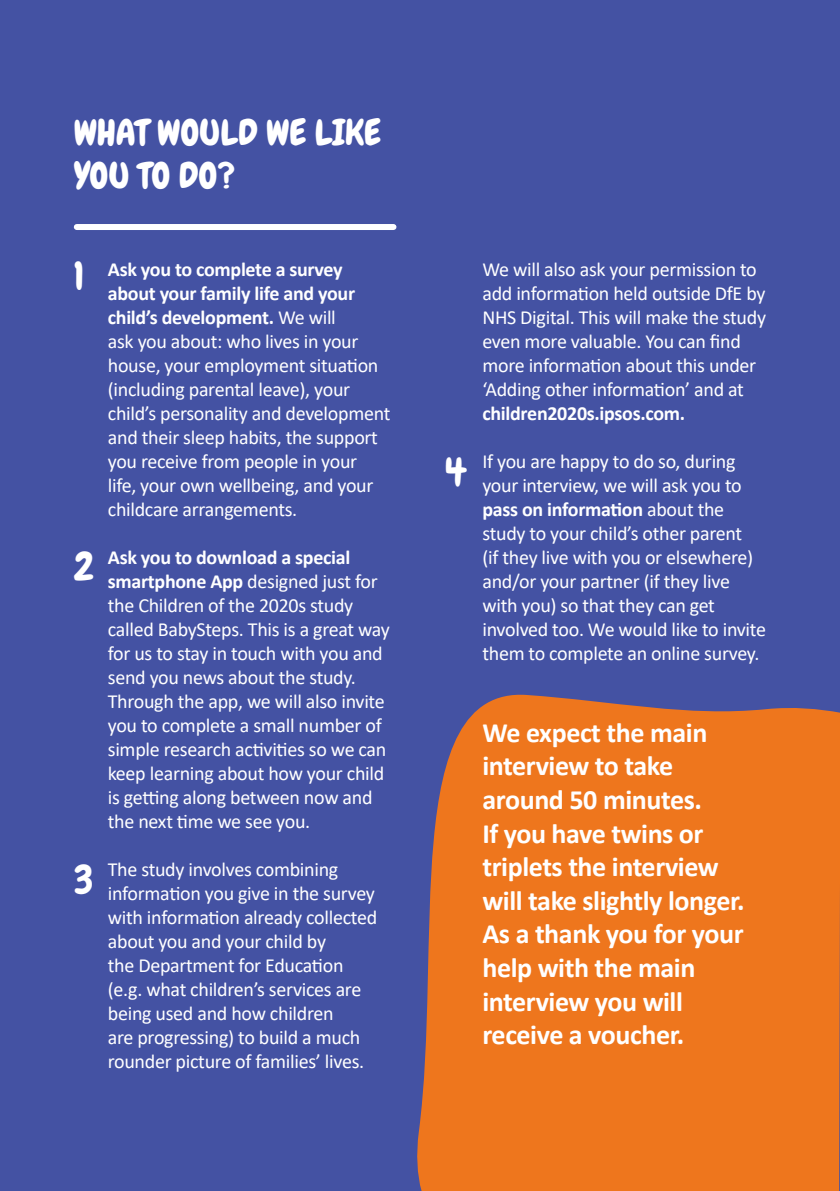
<style>
.page{position:relative;width:840px;height:1191px;background:#fff}
.page>*{position:absolute;margin:0;border:0;box-sizing:border-box;transform-origin:0 0}
.t1{font:40px "Chewy";color:#fff}
.t2{font:36px/43.2px "Chewy";color:#fff}
.t3{font:700 28px/33.6px "Calibri";letter-spacing:-.015em;color:#fff}
.t4{font:20px/24px "Calibri";letter-spacing:-.015em;color:#fff}
.s1{font-weight:700}
</style>
<div class="page">
<div style="left:0;top:0;width:839px;height:1191px;background:#4452a3"></div>
<div style="left:417px;top:694px;width:422px;height:497px;background:#ee761d"></div>
<div style="left:77px;top:224px;width:316px;height:6px;background:#fff"></div>
<p class="t2" style="left:74px;top:111px;width:308px">WHAT WOULD WE LIKE<br>YOU TO DO?</p>
<p class="t1" style="left:74px;top:251px;width:12px">1</p>
<p class="t1" style="left:74px;top:541px;width:22px">2</p>
<p class="t1" style="left:74px;top:854px;width:21px">3</p>
<p class="t4" style="left:108px;top:257px;width:284px"><span class="s1">Ask you to complete a survey about your family life and your child’s development.</span> We will<br>ask you about: who lives in your house, your employment situation (including parental leave), your child’s personality and development and their sleep habits, the support you receive from people in your life, your own wellbeing, and your childcare arrangements.</p>
<p class="t4" style="left:108px;top:545px;width:283px"><span class="s1">Ask you to download a special smartphone App</span> designed just for the Children of the 2020s study called BabySteps. This is a great way for us to stay in touch with you and send you news about the study.<br>Through the app, we will also invite you to complete a small number of simple research activities so we can keep learning about how your child is getting along between now and the next time we see you.</p>
<p class="t4" style="left:108px;top:857px;width:271px">The study involves combining information you give in the survey with information already collected about you and your child by<br>the Department for Education (e.g. what children’s services are being used and how children<br>are progressing) to build a much rounder picture of families’ lives.</p>
<p class="t1" style="left:444px;top:447px;width:23px">4</p>
<p class="t4" style="left:482px;top:257px;width:285px">We will also ask your permission to add information held outside DfE by NHS Digital. This will make the study even more valuable. You can find more information about this under ‘Adding other information’ and at <span class="s1">children2020s.ipsos.com.</span></p>
<p class="t4" style="left:482px;top:449px;width:285px">If you are happy to do so, during your interview, we will ask you to <span class="s1">pass on information</span> about the study to your child’s other parent<br>(if they live with you or elsewhere) and/or your partner (if they live with you) so that they can get involved too. We would like to invite them to complete an online survey.</p>
<p class="t3" style="left:482px;top:715px;width:263px">We expect the main interview to take around 50 minutes.<br>If you have twins or triplets the interview will take slightly longer.<br>As a thank you for your help with the main interview you will receive a voucher.</p>
</div>
